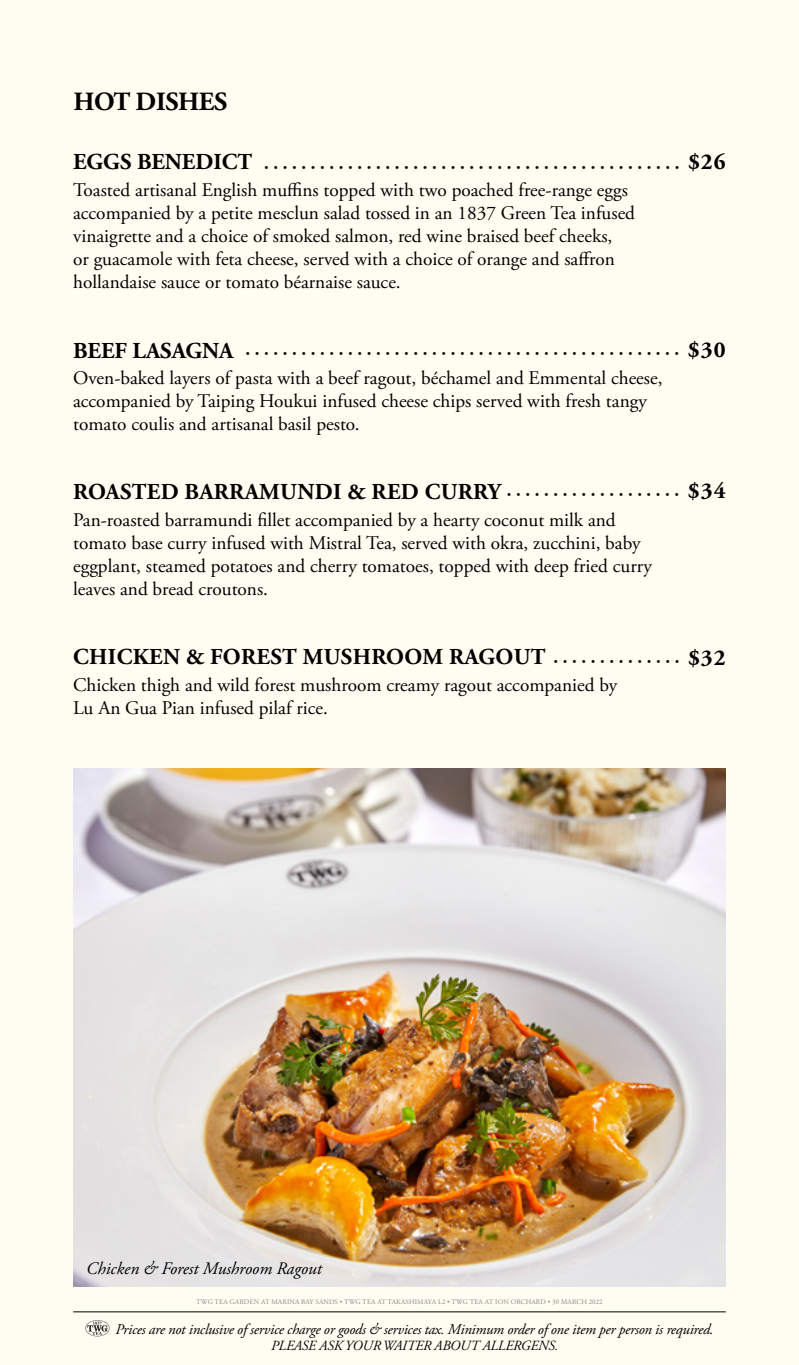
<style>
.page{position:relative;width:799px;height:1365px;background:#fff}
.page>*{position:absolute;margin:0;border:0;box-sizing:border-box;transform-origin:0 0}
.t1{font:700 26.25px "Adobe Garamond Pro";letter-spacing:-.015em;color:#000}
.t2{font:700 22.75px "Adobe Garamond Pro";letter-spacing:.015em;color:#000}
.t3{font:19.25px/23.1px "Adobe Garamond Pro";color:#000}
.t4{font:italic 17.5px "Adobe Garamond Pro";color:#000}
.t5{font:italic 14.88px "Adobe Garamond Pro";letter-spacing:-.015em;color:#000}
.t6{font:italic 14px "Adobe Garamond Pro";letter-spacing:-.015em;color:#000}
.t7{font:10.5px "Adobe Garamond Pro";color:#000}
.t8{font:7px "Adobe Garamond Pro";letter-spacing:.015em;color:#878787}
.s1{font-weight:700;font-size:22.75px}
</style>
<div class="page">
<div style="left:0;top:0;width:799px;height:1364px;background:#fffdf1"></div>
<img style="left:73px;top:768px;width:653px;height:518px">
<hr style="left:73px;top:1311px;width:653px;height:1px;background:#000">
<svg style="left:85px;top:1320px;width:24px;height:16px"></svg>
<h1 class="t1" style="left:73px;top:86px;width:155px">HOT DISHES</h1>
<p class="t7" style="left:264px;top:161px;width:463px">••••••••••••••••••••••••••••••••••••••••••••• <sup>$26</sup></p>
<p class="t2" style="left:73px;top:149px;width:181px">EGGS BENEDICT</p>
<p class="t3" style="left:73px;top:179px;width:563px">Toasted artisanal English muffins topped with two poached free-range eggs accompanied by a petite mesclun salad tossed in an 1837 Green Tea infused vinaigrette and a choice of smoked salmon, red wine braised beef cheeks,<br>or guacamole with feta cheese, served with a choice of orange and saffron hollandaise sauce or tomato béarnaise sauce.</p>
<p class="t7" style="left:246px;top:347px;width:481px">••••••••••••••••••••••••••••••••••••••••••••••• <span class="s1">$30</span></p>
<p class="t2" style="left:73px;top:337px;width:162px">BEEF LASAGNA</p>
<p class="t3" style="left:73px;top:367px;width:591px">Oven-baked layers of pasta with a beef ragout, béchamel and Emmental cheese, accompanied by Taiping Houkui infused cheese chips served with fresh tangy tomato coulis and artisanal basil pesto.</p>
<p class="t7" style="left:507px;top:488px;width:220px">••••••••••••••••••• <span class="s1">$34</span></p>
<p class="t2" style="left:73px;top:479px;width:429px">ROASTED BARRAMUNDI &amp; RED CURRY</p>
<p class="t3" style="left:73px;top:508px;width:580px">Pan-roasted barramundi fillet accompanied by a hearty coconut milk and tomato base curry infused with Mistral Tea, served with okra, zucchini, baby eggplant, steamed potatoes and cherry tomatoes, topped with deep fried curry leaves and bread croutons.</p>
<p class="t2" style="left:73px;top:643px;width:474px">CHICKEN &amp; FOREST MUSHROOM RAGOUT</p>
<p class="t3" style="left:73px;top:673px;width:545px">Chicken thigh and wild forest mushroom creamy ragout accompanied by<br>Lu An Gua Pian infused pilaf rice.</p>
<p class="t7" style="left:554px;top:655px;width:173px">•••••••••••••• <span class="s1">$32</span></p>
<p class="t4" style="left:86px;top:1257px;width:237px">Chicken &amp; Forest Mushroom Ragout</p>
<p class="t8" style="left:196px;top:1296px;width:378px">TWG TEA GARDEN AT MARINA BAY SANDS • TWG TEA AT TAKASHIMAYA L2 • TWG TEA AT ION ORCHARD • 30 March</p>
<p class="t8" style="left:589px;top:1296px;width:15px">2022</p>
<p class="t5" style="left:116px;top:1319px;width:599px">Prices are not inclusive of service charge or goods &amp; services tax. Minimum order of one item per person is required.</p>
<p class="t6" style="left:271px;top:1337px;width:289px">PLEASE ASK YOUR WAITER ABOUT ALLERGENS.</p>
</div>
